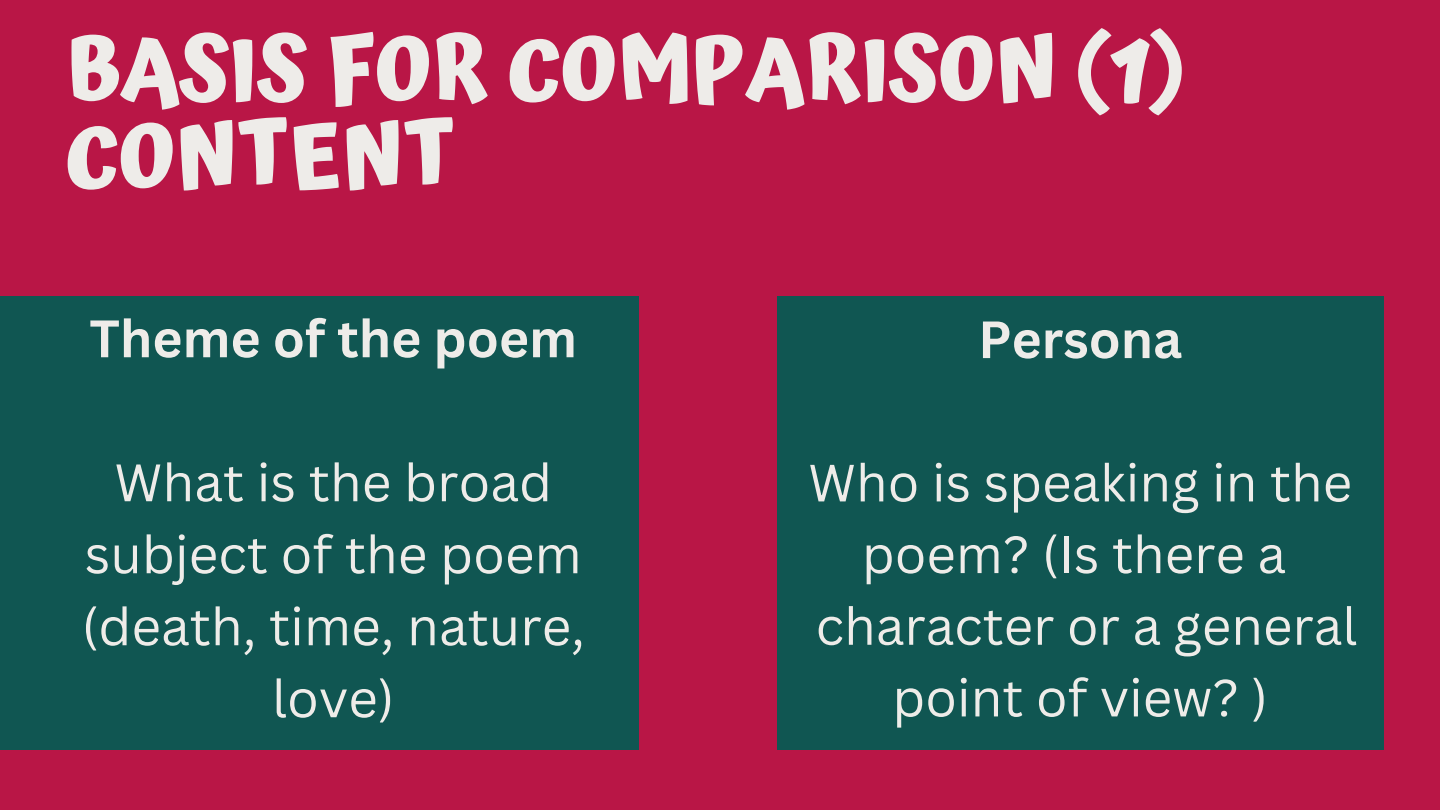
<style>
.page{position:relative;width:1440px;height:810px;background:#b91646}
.page>*{position:absolute;margin:0;border:0;box-sizing:border-box;transform-origin:0 0}
.t1{font:700 87.4px "Atma";color:#eeece9}
.t2{font:51.5px/72px "Canva Sans";color:#eeece9;text-align:center}
.t3{font:700 51.5px "Canva Sans";color:#eeece9}
.t4{font:51.2px/71.7px "Canva Sans";color:#eeece9;text-align:center}
.t5{font:700 51.2px "Canva Sans";color:#eeece9}
</style>
<div class="page">
<div style="left:777px;top:296px;width:606px;height:454px;background:#105652"></div>
<div style="left:0;top:296px;width:639px;height:454px;background:#105652"></div>
<p class="t1" style="left:65px;top:18px;width:1128px">BASIS FOR COMPARISON (1)</p>
<p class="t1" style="left:65px;top:105px;width:391px">CONTENT</p>
<p class="t3" style="left:89px;top:302px;width:489px">Theme of the poem</p>
<p class="t2" style="left:82px;top:445px;width:505px">What is the broad subject of the poem (death, time, nature, love)</p>
<p class="t5" style="left:978px;top:303px;width:205px">Persona</p>
<p class="t4" style="left:808px;top:446px;width:551px">Who is speaking in the poem? (Is there a character or a general point of view? )</p>
</div>
